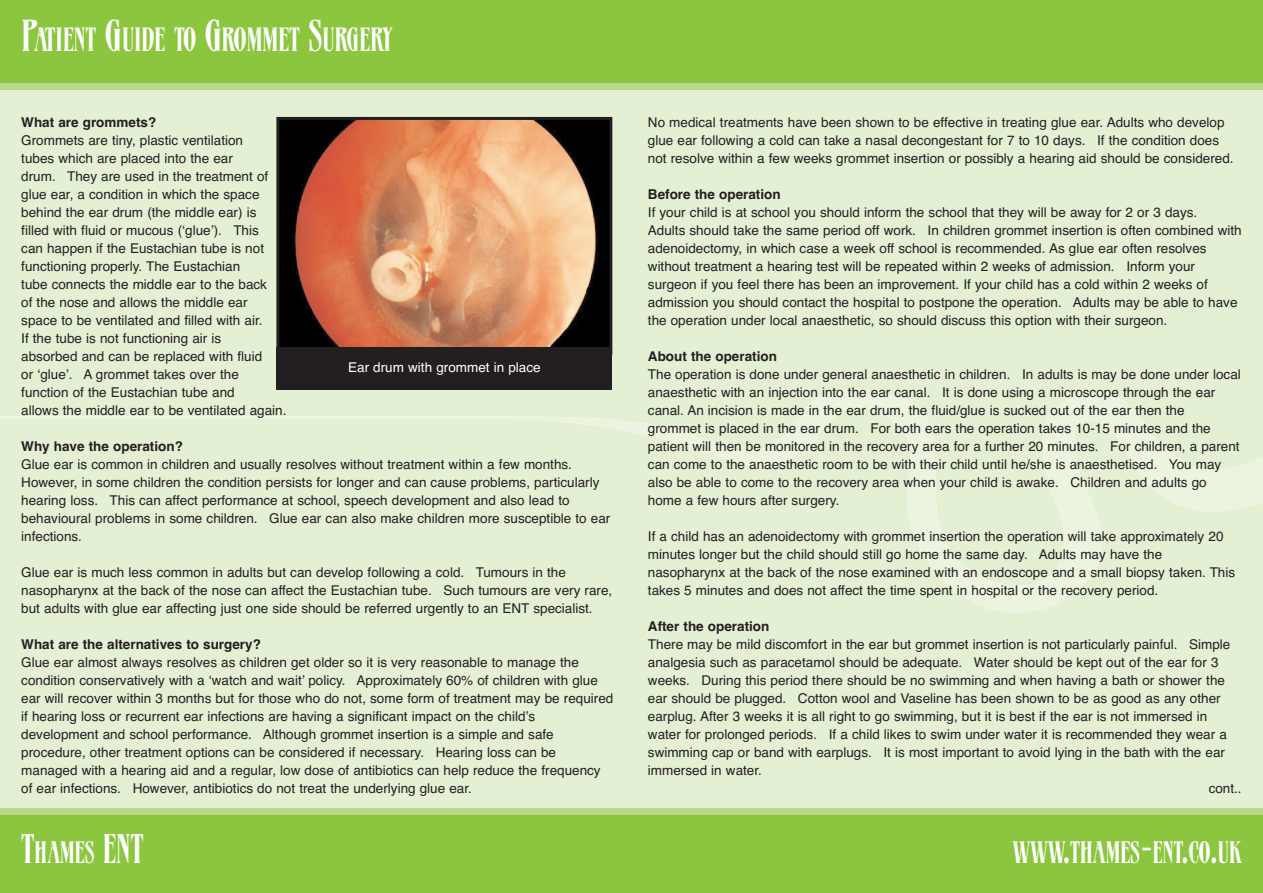
<style>
.page{position:relative;width:1263px;height:893px;background:#fff}
.page>*{position:absolute;margin:0;border:0;box-sizing:border-box;transform-origin:0 0}
.t1{font:29.25px "Aegina";color:#fff}
.t2{font:27px "Aegina";color:#fff}
.t3{font:13.5px/18px "Helvetica";color:#231f20}
.t4{font:700 13.5px "Helvetica";color:#231f20}
.t5{font:13.5px "Helvetica";color:#fff}
.s1{font-size:39px}
.s2{font-size:36px}
</style>
<div class="page">
<div style="left:0;top:90px;width:1263px;height:718px;background:#e4f0d4"></div>
<div style="left:0;top:52px;width:1263px;height:38px;background:#b8d989"></div>
<div style="left:0;top:0;width:1263px;height:82px;background:#8bc63e"></div>
<div style="left:0;top:808px;width:1263px;height:44px;background:#b8d989"></div>
<div style="left:0;top:816px;width:1263px;height:77px;background:#8bc63e"></div>
<svg style="left:0;top:389px;width:1263px;height:224px;background:#e4f0d5"></svg>
<img style="left:280px;top:121px;width:328px;height:226px">
<div style="left:276px;top:117px;width:336px;height:238px;border:3px solid #231f20"></div>
<div style="left:276px;top:347px;width:336px;height:43px;background:#231f20"></div>
<h1 class="t1" style="left:21px;top:24px;width:373px"><span class="s1">P</span>ATIENT <span class="s1">G</span>UIDE TO <span class="s1">G</span>ROMMET <span class="s1">S</span>URGERY</h1>
<p class="t4" style="left:21px;top:115px;width:137px">What are grommets?</p>
<p class="t3" style="left:21px;top:132px;width:267px">Grommets are tiny, plastic ventilation<br>tubes which are placed into the ear<br>drum. They are used in the treatment of glue ear, a condition in which the space behind the ear drum (the middle ear) is filled with fluid or mucous (‘glue’). This<br>can happen if the Eustachian tube is not functioning properly. The Eustachian<br>tube connects the middle ear to the back<br>of the nose and allows the middle ear space to be ventilated and filled with air.<br>If the tube is not functioning air is<br>absorbed and can be replaced with fluid<br>or ‘glue’. A grommet takes over the function of the Eustachian tube and<br>allows the middle ear to be ventilated again.</p>
<p class="t4" style="left:21px;top:439px;width:163px">Why have the operation?</p>
<p class="t3" style="left:21px;top:456px;width:591px">Glue ear is common in children and usually resolves without treatment within a few months.<br>However, in some children the condition persists for longer and can cause problems, particularly hearing loss. This can affect performance at school, speech development and also lead to behavioural problems in some children. Glue ear can also make children more susceptible to ear infections.</p>
<p class="t3" style="left:21px;top:564px;width:592px">Glue ear is much less common in adults but can develop following a cold. Tumours in the nasopharynx at the back of the nose can affect the Eustachian tube. Such tumours are very rare, but adults with glue ear affecting just one side should be referred urgently to an ENT specialist.</p>
<p class="t4" style="left:21px;top:637px;width:241px">What are the alternatives to surgery?</p>
<p class="t3" style="left:21px;top:654px;width:594px">Glue ear almost always resolves as children get older so it is very reasonable to manage the condition conservatively with a ‘watch and wait’ policy. Approximately 60% of children with glue ear will recover within 3 months but for those who do not, some form of treatment may be required if hearing loss or recurrent ear infections are having a significant impact on the child’s development and school performance. Although grommet insertion is a simple and safe procedure, other treatment options can be considered if necessary. Hearing loss can be managed with a hearing aid and a regular, low dose of antibiotics can help reduce the frequency of ear infections. However, antibiotics do not treat the underlying glue ear.</p>
<p class="t5" style="left:348px;top:360px;width:194px">Ear drum with grommet in place</p>
<p class="t3" style="left:648px;top:114px;width:587px">No medical treatments have been shown to be effective in treating glue ear. Adults who develop glue ear following a cold can take a nasal decongestant for 7 to 10 days. If the condition does not resolve within a few weeks grommet insertion or possibly a hearing aid should be considered.</p>
<p class="t4" style="left:648px;top:187px;width:134px">Before the operation</p>
<p class="t3" style="left:648px;top:204px;width:595px">If your child is at school you should inform the school that they will be away for 2 or 3 days.<br>Adults should take the same period off work. In children grommet insertion is often combined with adenoidectomy, in which case a week off school is recommended. As glue ear often resolves without treatment a hearing test will be repeated within 2 weeks of admission. Inform your surgeon if you feel there has been an improvement. If your child has a cold within 2 weeks of admission you should contact the hospital to postpone the operation. Adults may be able to have the operation under local anaesthetic, so should discuss this option with their surgeon.</p>
<p class="t4" style="left:648px;top:349px;width:131px">About the operation</p>
<p class="t3" style="left:648px;top:366px;width:594px">The operation is done under general anaesthetic in children. In adults is may be done under local anaesthetic with an injection into the ear canal. It is done using a microscope through the ear canal. An incision is made in the ear drum, the fluid/glue is sucked out of the ear then the grommet is placed in the ear drum. For both ears the operation takes 10-15 minutes and the patient will then be monitored in the recovery area for a further 20 minutes. For children, a parent can come to the anaesthetic room to be with their child until he/she is anaesthetised. You may also be able to come to the recovery area when your child is awake. Children and adults go home a few hours after surgery.</p>
<p class="t3" style="left:648px;top:528px;width:589px">If a child has an adenoidectomy with grommet insertion the operation will take approximately 20 minutes longer but the child should still go home the same day. Adults may have the nasopharynx at the back of the nose examined with an endoscope and a small biopsy taken. This takes 5 minutes and does not affect the time spent in hospital or the recovery period.</p>
<p class="t4" style="left:648px;top:619px;width:123px">After the operation</p>
<p class="t3" style="left:648px;top:636px;width:584px">There may be mild discomfort in the ear but grommet insertion is not particularly painful. Simple</p>
<p class="t3" style="left:648px;top:654px;width:572px">analgesia such as paracetamol should be adequate. Water should be kept out of the ear for 3</p>
<p class="t3" style="left:648px;top:672px;width:579px">weeks. During this period there should be no swimming and when having a bath or shower the</p>
<p class="t3" style="left:648px;top:690px;width:574px">ear should be plugged. Cotton wool and Vaseline has been shown to be as good as any other</p>
<p class="t3" style="left:648px;top:708px;width:561px">earplug. After 3 weeks it is all right to go swimming, but it is best if the ear is not immersed in</p>
<p class="t3" style="left:648px;top:726px;width:580px">water for prolonged periods. If a child likes to swim under water it is recommended they wear a</p>
<p class="t3" style="left:648px;top:744px;width:579px">swimming cap or band with earplugs. It is most important to avoid lying in the bath with the ear</p>
<p class="t3" style="left:648px;top:762px;width:116px">immersed in water.</p>
<p class="t3" style="left:1209px;top:780px;width:35px">cont..</p>
<h2 class="t2" style="left:21px;top:838px;width:124px"><span class="s2">T</span>HAMES <span class="s2">ENT</span></h2>
<h2 class="t2" style="left:1012px;top:838px;width:231px">WWW<span class="s2">.</span>THAMES<span class="s2">-</span>ENT<span class="s2">.</span>CO<span class="s2">.</span>UK</h2>
</div>
